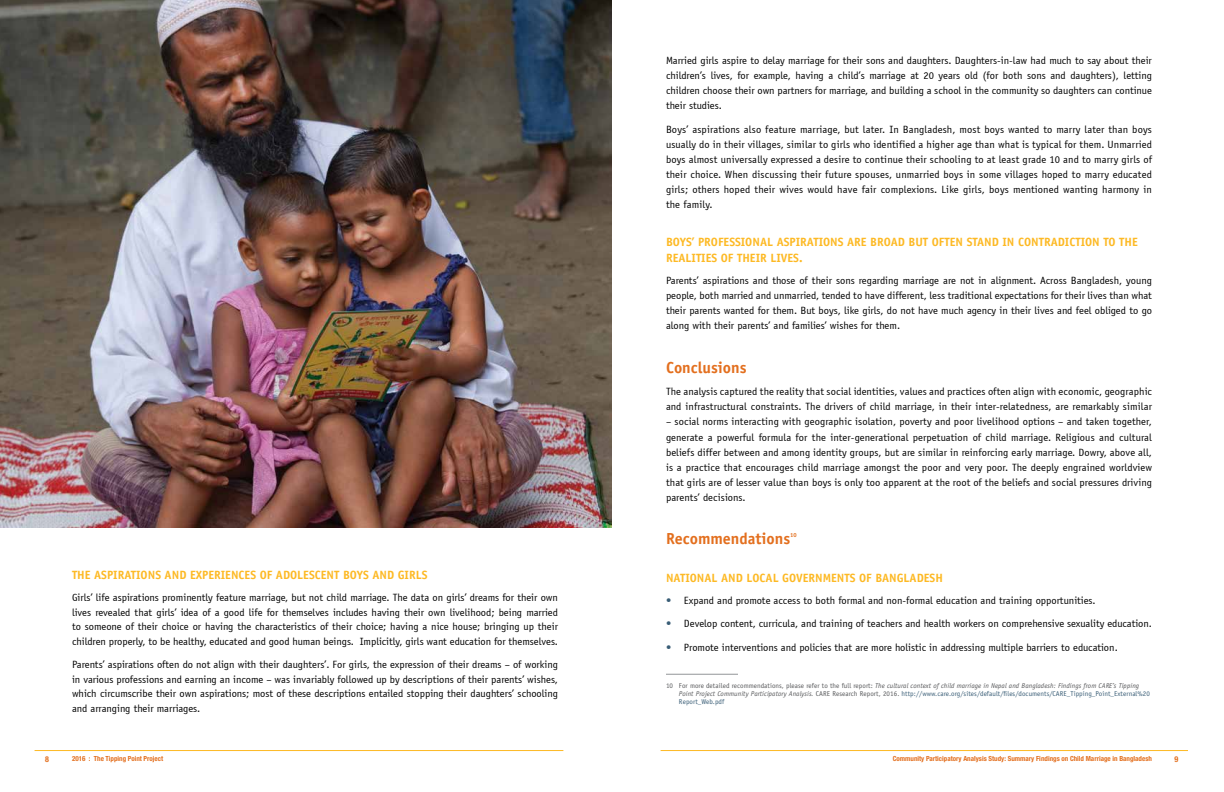
<style>
.page{position:relative;width:1224px;height:792px;background:#fff}
.page>*{position:absolute;margin:0;border:0;box-sizing:border-box;transform-origin:0 0}
.t1{font:700 16px "Officina Sans Std";color:#e36f1e}
.t2{font:700 12px/15.6px "Officina Sans Std";color:#fdb924}
.t3{font:10.5px/15.1px "Officina Sans";color:#000;text-align:justify}
.t4{font:700 condensed 8px "Helvetica Neue LT Std";color:#e36f1e}
.t5{font:italic 7px/8px "Officina Sans Std";letter-spacing:.01em;color:#58595b}
.t6{font:700 condensed 7px "Helvetica Neue LT Std";color:#e36f1e}
.t7{font:700 5.8px "Officina Sans Std";color:#e36f1e}
.s1{color:#395d76}
.s2{font-style:normal}
.s3{font-style:normal;color:#395d76}
</style>
<div class="page">
<hr style="left:35px;top:750px;width:528px;height:1px;background:#fdb924">
<hr style="left:661px;top:750px;width:527px;height:1px;background:#fdb924">
<hr style="left:666px;top:674px;width:72px;height:1px;background:#939598">
<img style="left:0;top:0;width:612px;height:527px">
<p class="t2" style="left:72px;top:567px;width:357px">THE ASPIRATIONS AND EXPERIENCES OF ADOLESCENT BOYS AND GIRLS</p>
<p class="t3" style="left:72px;top:590px;width:488px;line-height:14.6px">Girls’ life aspirations prominently feature marriage, but not child marriage. The data on girls’ dreams for their own lives revealed that girls’ idea of a good life for themselves includes having their own livelihood; being married to someone of their choice or having the characteristics of their choice; having a nice house; bringing up their children properly, to be healthy, educated and good human beings. Implicitly, girls want education for themselves.</p>
<p class="t3" style="left:72px;top:657px;width:488px;line-height:14.6px">Parents’ aspirations often do not align with their daughters’. For girls, the expression of their dreams – of working in various professions and earning an income – was invariably followed up by descriptions of their parents’ wishes, which circumscribe their own aspirations; most of these descriptions entailed stopping their daughters’ schooling and arranging their marriages.</p>
<p class="t3" style="left:666px;top:53px;width:488px">Married girls aspire to delay marriage for their sons and daughters. Daughters-in-law had much to say about their children’s lives, for example, having a child’s marriage at 20 years old (for both sons and daughters), letting children choose their own partners for marriage, and building a school in the community so daughters can continue their studies.</p>
<p class="t3" style="left:666px;top:121px;width:488px">Boys’ aspirations also feature marriage, but later. In Bangladesh, most boys wanted to marry later than boys usually do in their villages, similar to girls who identified a higher age than what is typical for them. Unmarried boys almost universally expressed a desire to continue their schooling to at least grade 10 and to marry girls of their choice. When discussing their future spouses, unmarried boys in some villages hoped to marry educated girls; others hoped their wives would have fair complexions. Like girls, boys mentioned wanting harmony in the family.</p>
<p class="t2" style="left:666px;top:234px;width:473px">BOYS’ PROFESSIONAL ASPIRATIONS ARE BROAD BUT OFTEN STAND IN CONTRADICTION TO THE<br>REALITIES OF THEIR LIVES.</p>
<p class="t3" style="left:666px;top:273px;width:488px">Parents’ aspirations and those of their sons regarding marriage are not in alignment. Across Bangladesh, young people, both married and unmarried, tended to have different, less traditional expectations for their lives than what their parents wanted for them. But boys, like girls, do not have much agency in their lives and feel obliged to go along with their parents’ and families’ wishes for them.</p>
<h1 class="t1" style="left:666px;top:358px;width:82px">Conclusions</h1>
<p class="t3" style="left:666px;top:384px;width:488px">The analysis captured the reality that social identities, values and practices often align with economic, geographic and infrastructural constraints. The drivers of child marriage, in their inter-relatedness, are remarkably similar</p>
<p class="t3" style="left:666px;top:414px;width:488px">– social norms interacting with geographic isolation, poverty and poor livelihood options – and taken together, generate a powerful formula for the inter-generational perpetuation of child marriage. Religious and cultural beliefs differ between and among identity groups, but are similar in reinforcing early marriage. Dowry, above all, is a practice that encourages child marriage amongst the poor and very poor. The deeply engrained worldview that girls are of lesser value than boys is only too apparent at the root of the beliefs and social pressures driving parents’ decisions.</p>
<h1 class="t1" style="left:666px;top:529px;width:126px">Recommendations</h1>
<p class="t7" style="left:790px;top:531px;width:8px">10</p>
<p class="t2" style="left:666px;top:570px;width:278px">NATIONAL AND LOCAL GOVERNMENTS OF BANGLADESH</p>
<p class="t3" style="left:666px;top:593px;width:431px"><span class="s1">•</span> Expand and promote access to both formal and non-formal education and training opportunities.</p>
<p class="t3" style="left:666px;top:616px;width:487px"><span class="s1">•</span> Develop content, curricula, and training of teachers and health workers on comprehensive sexuality education.</p>
<p class="t3" style="left:666px;top:640px;width:453px"><span class="s1">•</span> Promote interventions and policies that are more holistic in addressing multiple barriers to education.</p>
<p class="t5" style="left:679px;top:682px;width:472px;text-indent:-13px"><span class="s2">10 For more detailed recommendations, please refer to the full report:</span> The cultural context of child marriage in Nepal and Bangladesh: Findings from CARE’s Tipping<br>Point Project Community Participatory Analysis. <span class="s2">CARE Research Report, 2016.</span> <span class="s3">http://www.care.org/sites/default/files/documents/CARE_Tipping_Point_External%20<br>Report_Web.pdf</span></p>
<p class="t4" style="left:45px;top:754px;width:5px">8</p>
<p class="t6" style="left:72px;top:755px;width:93px">2016 : The Tipping Point Project</p>
<p class="t6" style="left:893px;top:755px;width:261px">Community Participatory Analysis Study: Summary Findings on Child Marriage in Bangladesh</p>
<p class="t4" style="left:1175px;top:754px;width:5px">9</p>
</div>
